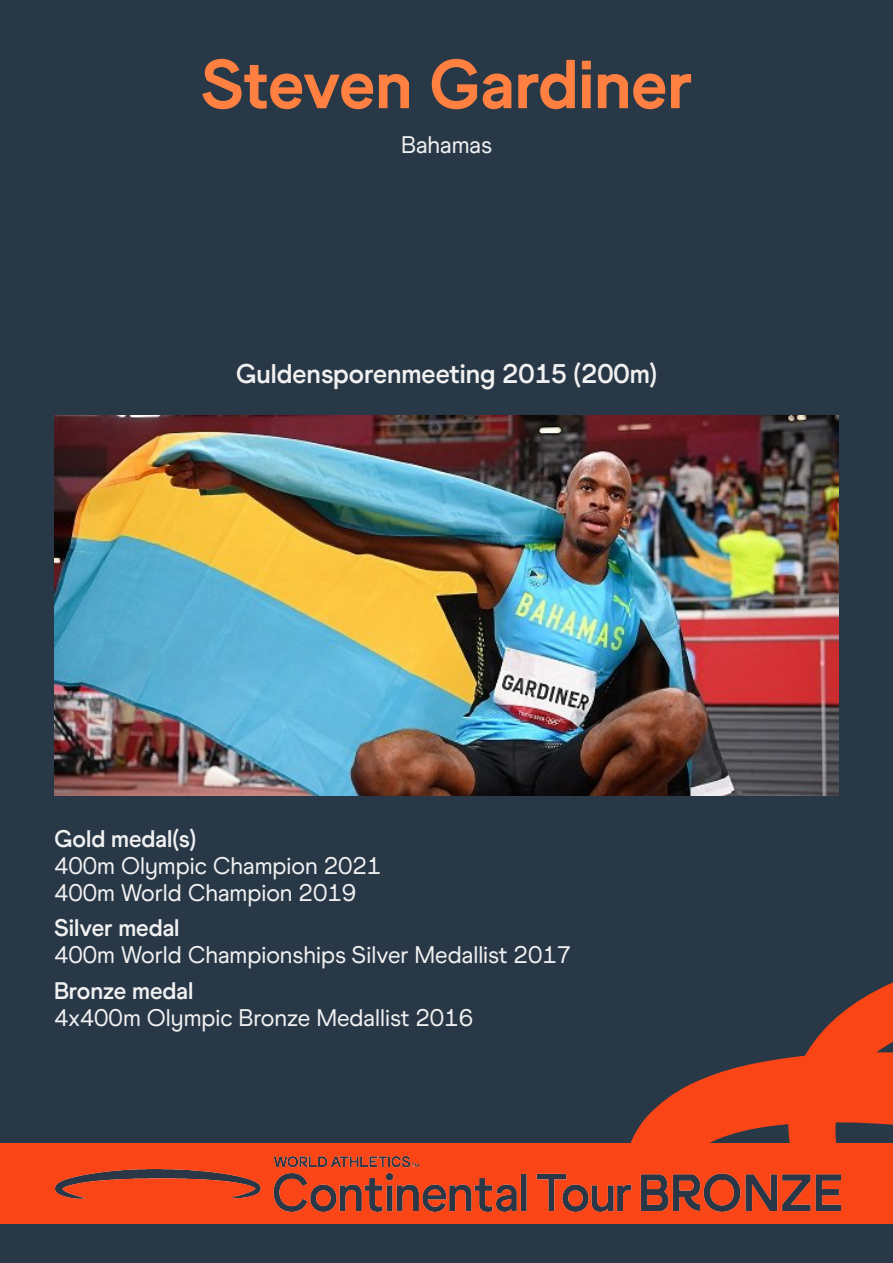
<style>
.page{position:relative;width:893px;height:1263px;background:#293847}
.page>*{position:absolute;margin:0;border:0;box-sizing:border-box;transform-origin:0 0}
.t1{font:69px "World Athletics Headline";color:#ff8040}
.t2{font:700 27px "World Athletics";color:#f1f1f1}
.t3{font:24px/27px "World Athletics";color:#f1f1f1}
.s1{font-weight:700}
</style>
<div class="page">
<div style="left:0;top:1144px;width:893px;height:80px;background:#fa4517"></div>
<img style="left:55px;top:1156px;width:785px;height:55px">
<svg style="left:622px;top:982px;width:271px;height:162px"></svg>
<img style="left:54px;top:415px;width:785px;height:380px">
<p class="t1" style="left:201px;top:43px;width:493px">Steven Gardiner</p>
<p class="t3" style="left:401px;top:131px;width:92px">Bahamas</p>
<p class="t2" style="left:236px;top:357px;width:423px">Guldensporenmeeting 2015 (200m)</p>
<p class="t3" style="left:54px;top:825px;width:329px"><span class="s1">Gold medal(s)<br></span>400m Olympic Champion 2021<br>400m World Champion 2019</p>
<p class="t3" style="left:54px;top:914px;width:519px"><span class="s1">Silver medal<br></span>400m World Championships Silver Medallist 2017</p>
<p class="t3" style="left:54px;top:977px;width:421px"><span class="s1">Bronze medal<br></span>4x400m Olympic Bronze Medallist 2016</p>
</div>
